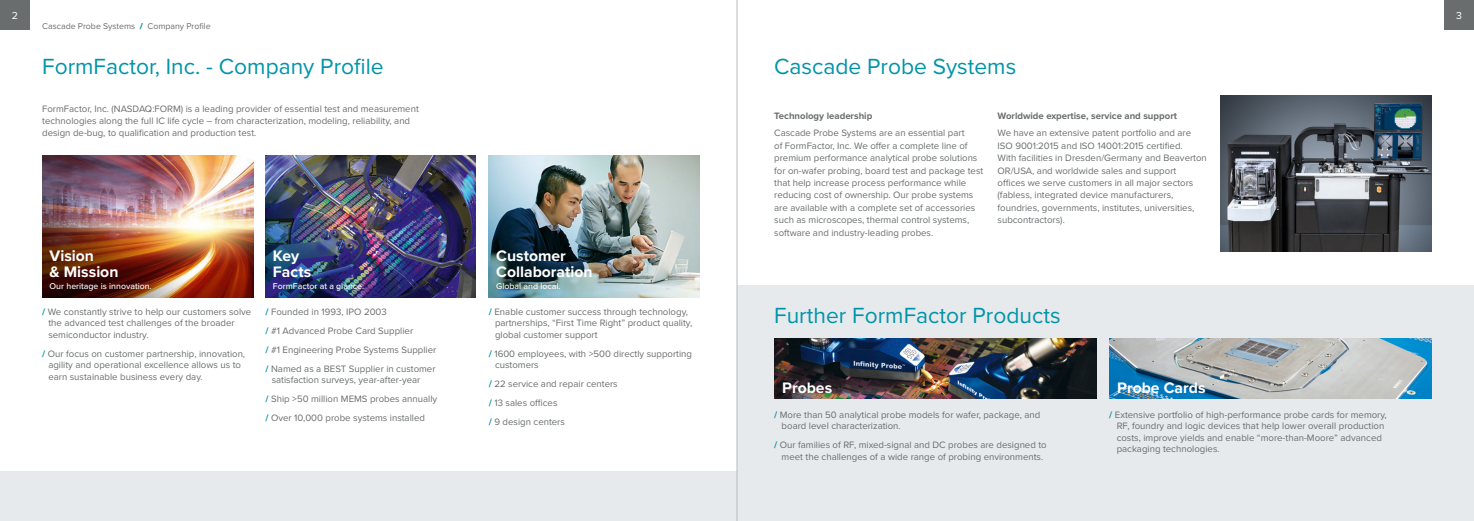
<style>
.page{position:relative;width:1474px;height:521px;background:#fff}
.page>*{position:absolute;margin:0;border:0;box-sizing:border-box;transform-origin:0 0}
.t1{font:22.75px "Proxima Nova";color:#0094a9}
.t2{font:700 15.75px/15.8px "Proxima Nova";color:#fff}
.t3{font:10.5px "Proxima Nova";color:#fff}
.t4{font:9.62px/12.4px "Proxima Nova";color:#6a6d6e}
.t5{font:700 9.62px "Proxima Nova";color:#6a6d6e}
.t6{font:500 8.75px "Proxima Nova";color:#fff}
.t7{font:8.75px "Proxima Nova";color:#6a6d6e}
.s1{font-weight:900;color:#0094a9}
.s2{font-weight:700;color:#0094a9}
</style>
<div class="page">
<div style="left:0;top:471px;width:1473px;height:50px;background:#e7eaec"></div>
<div style="left:0;top:0;width:30px;height:30px;background:#6a6d6e"></div>
<div style="left:1444px;top:0;width:29px;height:30px;background:#6a6d6e"></div>
<div style="left:737px;top:285px;width:736px;height:236px;background:#e7eaec"></div>
<img style="left:774px;top:338px;width:322px;height:60px">
<img style="left:1109px;top:338px;width:322px;height:60px">
<img style="left:42px;top:155px;width:211px;height:143px">
<img style="left:265px;top:155px;width:210px;height:142px">
<img style="left:489px;top:155px;width:210px;height:143px">
<img style="left:1220px;top:95px;width:211px;height:157px">
<hr style="left:737px;top:0;width:1px;height:521px;background:#b7babc">
<p class="t3" style="left:12px;top:9px;width:8px">2</p>
<p class="t3" style="left:1456px;top:9px;width:7px">3</p>
<p class="t7" style="left:42px;top:21px;width:170px">Cascade Probe Systems <span class="s1">/</span> Company Profile</p>
<h1 class="t1" style="left:42px;top:53px;width:343px">FormFactor, Inc. - Company Profile</h1>
<p class="t4" style="left:42px;top:102px;width:378px">FormFactor, Inc. (NASDAQ:FORM) is a leading provider of essential test and measurement technologies along the full IC life cycle – from characterization, modeling, reliability, and design de-bug, to qualification and production test.</p>
<h2 class="t2" style="left:50px;top:248px;width:70px">Vision<br>&amp; Mission</h2>
<p class="t6" style="left:50px;top:281px;width:104px">Our heritage is innovation.</p>
<p class="t4" style="left:48px;top:306px;width:204px;line-height:11.5px;text-indent:-6px"><span class="s2">/</span> We constantly strive to help our customers solve the advanced test challenges of the broader semiconductor industry.</p>
<p class="t4" style="left:48px;top:348px;width:198px;line-height:11.5px;text-indent:-6px"><span class="s2">/</span> Our focus on customer partnership, innovation, agility and operational excellence allows us to earn sustainable business every day.</p>
<h2 class="t2" style="left:273px;top:249px;width:40px">Key<br>Facts</h2>
<p class="t6" style="left:273px;top:281px;width:93px">FormFactor at a glance.</p>
<p class="t4" style="left:265px;top:302px;width:172px;line-height:19px"><span class="s2">/</span> Founded in 1993, IPO 2003<br><span class="s2">/</span> #1 Advanced Probe Card Supplier<br><span class="s2">/</span> #1 Engineering Probe Systems Supplier <span class="s2">/</span> Named as a BEST Supplier in customer</p>
<p class="t4" style="left:265px;top:371px;width:173px;line-height:19px;text-indent:6px">satisfaction surveys, year-after-year<br><span class="s2">/</span> Ship &gt;50 million MEMS probes annually <span class="s2">/</span> Over 10,000 probe systems installed</p>
<h2 class="t2" style="left:496px;top:248px;width:98px">Customer<br>Collaboration</h2>
<p class="t6" style="left:496px;top:281px;width:66px">Global and local.</p>
<p class="t4" style="left:495px;top:306px;width:199px;line-height:11.5px;text-indent:-6px"><span class="s2">/</span> Enable customer success through technology, partnerships, “First Time Right” product quality, global customer support</p>
<p class="t4" style="left:495px;top:348px;width:198px;line-height:11.5px;text-indent:-6px"><span class="s2">/</span> 1600 employees, with &gt;500 directly supporting customers</p>
<p class="t4" style="left:489px;top:375px;width:130px;line-height:19px"><span class="s2">/</span> 22 service and repair centers <span class="s2">/</span> 13 sales offices<br><span class="s2">/</span> 9 design centers</p>
<h1 class="t1" style="left:774px;top:53px;width:243px">Cascade Probe Systems</h1>
<p class="t5" style="left:774px;top:110px;width:100px">Technology leadership</p>
<p class="t4" style="left:774px;top:127px;width:211px">Cascade Probe Systems are an essential part<br>of FormFactor, Inc. We offer a complete line of premium performance analytical probe solutions for on-wafer probing, board test and package test that help increase process performance while reducing cost of ownership. Our probe systems are available with a complete set of accessories such as microscopes, thermal control systems, software and industry-leading probes.</p>
<p class="t5" style="left:997px;top:110px;width:181px">Worldwide expertise, service and support</p>
<p class="t4" style="left:997px;top:127px;width:211px">We have an extensive patent portfolio and are ISO 9001:2015 and ISO 14001:2015 certified.<br>With facilities in Dresden/Germany and Beaverton OR/USA, and worldwide sales and support<br>offices we serve customers in all major sectors (fabless, integrated device manufacturers, foundries, governments, institutes, universities, subcontractors).</p>
<h1 class="t1" style="left:774px;top:301px;width:288px">Further FormFactor Products</h1>
<h2 class="t2" style="left:782px;top:381px;width:51px">Probes</h2>
<h2 class="t2" style="left:1117px;top:381px;width:90px">Probe Cards</h2>
<p class="t4" style="left:781px;top:409px;width:260px;line-height:11.5px;text-indent:-7px"><span class="s2">/</span> More than 50 analytical probe models for wafer, package, and board level characterization.</p>
<p class="t4" style="left:774px;top:439px;width:274px;line-height:11.5px;text-align:center"><span class="s2">/</span> Our families of RF, mixed-signal and DC probes are designed to meet the challenges of a wide range of probing environments.</p>
<p class="t4" style="left:1116px;top:409px;width:272px;line-height:11.5px;text-indent:-7px"><span class="s2">/</span> Extensive portfolio of high-performance probe cards for memory, RF, foundry and logic devices that help lower overall production costs, improve yields and enable “more-than-Moore” advanced packaging technologies.</p>
</div>
